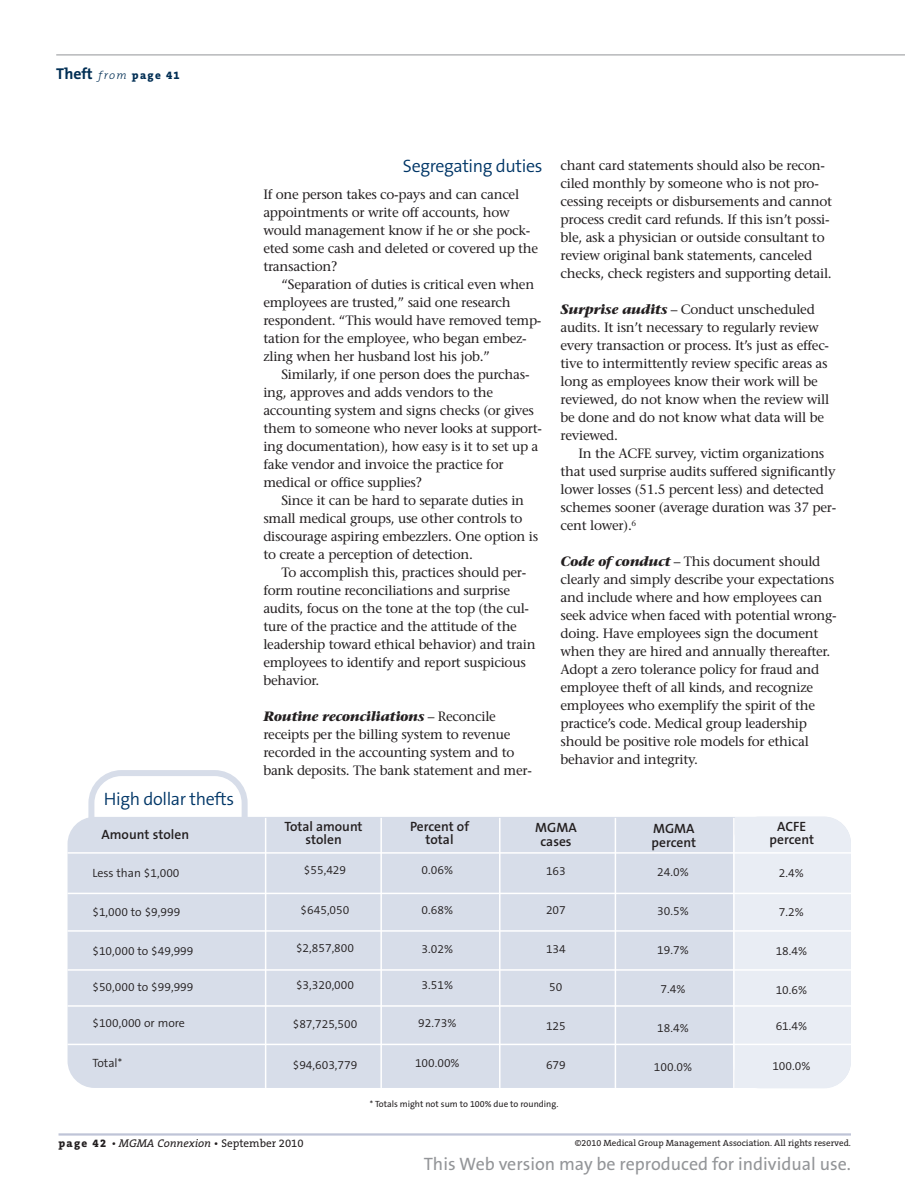
<style>
.page{position:relative;width:905px;height:1202px;background:#fff}
.page>*{position:absolute;margin:0;border:0;box-sizing:border-box;transform-origin:0 0}
.t1{font:18px "The Sans B5 Plain";color:#939598}
.t2{font:300 18px "The Sans B4";letter-spacing:-.02em;color:#003667}
.t3{font:13.5px/18px "Stone Serif";letter-spacing:-.02em;color:#231f20}
.t4{font:600 13.5px/13.5px "The Sans B6";color:#231f20;text-align:center}
.t5{font:300 12px "The Sans B4";color:#231f20}
.t6{font:italic 11.25px "The Serif B5 Plain";color:#231f20}
.t7{font:800 11.25px "The Serif B8";letter-spacing:.11em;color:#002e54}
.t8{font:9px "The Serif B5 Plain";color:#231f20}
.t9{font:9px "The Sans B5 Plain";color:#231f20}
.s1{font-family:"The Mix B7";font-weight:700;font-size:15.75px}
.s2{font-family:"The Serif B3";font-weight:300;font-style:italic}
.s3{font-weight:700;font-style:italic}
.s4{font-family:"The Serif B8";font-weight:800;font-style:normal}
.s5{font-style:normal}
</style>
<div class="page">
<svg style="left:88px;top:770px;width:160px;height:48px"></svg>
<div style="left:68px;top:817px;width:782px;height:271px;background:#d7dde9;border-radius:27px"></div>
<div style="left:733px;top:816px;width:117px;height:272px;background:#e9edf4;border-radius:27px"></div>
<div style="left:734px;top:817px;width:49px;height:271px;background:#e9edf4"></div>
<hr style="left:58px;top:1133px;width:792px;height:2px;background:#bfc4d7">
<hr style="left:56px;top:55px;width:848px;height:1px;background:#939598">
<hr style="left:68px;top:852px;width:782px;height:1px;background:#fff">
<hr style="left:68px;top:892px;width:782px;height:2px;background:#fff">
<hr style="left:68px;top:930px;width:782px;height:1px;background:#fff">
<hr style="left:68px;top:969px;width:782px;height:1px;background:#fff">
<hr style="left:68px;top:1005px;width:782px;height:1px;background:#fff">
<hr style="left:68px;top:1043px;width:782px;height:2px;background:#fff">
<hr style="left:733px;top:818px;width:1px;height:270px;background:#fff">
<hr style="left:380px;top:818px;width:2px;height:270px;background:#fff">
<hr style="left:499px;top:818px;width:1px;height:270px;background:#fff">
<hr style="left:614px;top:818px;width:2px;height:270px;background:#fff">
<hr style="left:265px;top:818px;width:1px;height:270px;background:#fff">
<p class="t7" style="left:56px;top:69px;width:125px"><span class="s1">Theft</span> <span class="s2">from</span> page 41</p>
<h1 class="t2" style="left:104px;top:789px;width:132px">High dollar thefts</h1>
<h1 class="t2" style="left:403px;top:156px;width:141px">Segregating duties</h1>
<p class="t3" style="left:263px;top:186px;width:276px">If one person takes co-pays and can cancel appointments or write off accounts, how would management know if he or she pock&shy;eted some cash and deleted or covered up the transaction?</p>
<p class="t3" style="left:263px;top:276px;width:279px;text-indent:18px">“Separation of duties is critical even when employees are trusted,” said one research respondent. “This would have removed temp&shy;tation for the employee, who began embez&shy;zling when her husband lost his job.”</p>
<p class="t3" style="left:263px;top:366px;width:280px;text-indent:18px">Similarly, if one person does the purchas&shy;ing, approves and adds vendors to the accounting system and signs checks (or gives them to someone who never looks at support&shy;ing documentation), how easy is it to set up a fake vendor and invoice the practice for medical or office supplies?</p>
<p class="t3" style="left:263px;top:492px;width:276px;text-indent:18px">Since it can be hard to separate duties in small medical groups, use other controls to discourage aspiring embezzlers. One option is to create a perception of detection.</p>
<p class="t3" style="left:263px;top:564px;width:274px;text-indent:18px">To accomplish this, practices should per&shy;form routine reconciliations and surprise audits, focus on the tone at the top (the cul&shy;ture of the practice and the attitude of the leadership toward ethical behavior) and train employees to identify and report suspicious behavior.</p>
<p class="t3" style="left:263px;top:708px;width:270px"><span class="s3">Routine reconciliations</span> – Reconcile receipts per the billing system to revenue recorded in the accounting system and to bank deposits. The bank statement and mer-</p>
<p class="t3" style="left:560px;top:158px;width:273px">chant card statements should also be recon&shy;ciled monthly by someone who is not pro&shy;cessing receipts or disbursements and cannot process credit card refunds. If this isn’t possi&shy;ble, ask a physician or outside consultant to review original bank statements, canceled checks, check registers and supporting detail.</p>
<p class="t3" style="left:560px;top:302px;width:270px"><span class="s3">Surprise audits</span> – Conduct unscheduled audits. It isn’t necessary to regularly review every transaction or process. It’s just as effec&shy;tive to intermittently review specific areas as long as employees know their work will be reviewed, do not know when the review will be done and do not know what data will be reviewed.</p>
<p class="t3" style="left:560px;top:446px;width:277px;text-indent:18px">In the ACFE survey, victim organizations that used surprise audits suffered significantly lower losses (51.5 percent less) and detected schemes sooner (average duration was 37 per&shy;cent lower).<sup>6</sup></p>
<p class="t3" style="left:560px;top:554px;width:278px"><span class="s3">Code of conduct</span> – This document should clearly and simply describe your expectations and include where and how employees can seek advice when faced with potential wrong&shy;doing. Have employees sign the document when they are hired and annually thereafter.<br>Adopt a zero tolerance policy for fraud and employee theft of all kinds, and recognize employees who exemplify the spirit of the practice’s code. Medical group leadership should be positive role models for ethical behavior and integrity.</p>
<p class="t4" style="left:284px;top:820px;width:80px">Total amount stolen</p>
<p class="t4" style="left:410px;top:820px;width:61px">Percent of total</p>
<p class="t4" style="left:101px;top:828px;width:89px">Amount stolen</p>
<p class="t4" style="left:535px;top:821px;width:43px">MGMA cases</p>
<p class="t4" style="left:651px;top:822px;width:46px;text-align:left">MGMA percent</p>
<p class="t4" style="left:769px;top:820px;width:46px">ACFE percent</p>
<p class="t5" style="left:546px;top:865px;width:21px">163</p>
<p class="t5" style="left:546px;top:904px;width:21px">207</p>
<p class="t5" style="left:546px;top:943px;width:21px">134</p>
<p class="t5" style="left:549px;top:980px;width:15px">50</p>
<p class="t5" style="left:546px;top:1019px;width:21px">125</p>
<p class="t5" style="left:546px;top:1058px;width:21px">679</p>
<p class="t5" style="left:304px;top:863px;width:44px">$55,429</p>
<p class="t5" style="left:300px;top:904px;width:50px">$645,050</p>
<p class="t5" style="left:296px;top:941px;width:59px">$2,857,800</p>
<p class="t5" style="left:296px;top:979px;width:59px">$3,320,000</p>
<p class="t5" style="left:293px;top:1018px;width:66px">$87,725,500</p>
<p class="t5" style="left:293px;top:1058px;width:66px">$94,603,779</p>
<p class="t5" style="left:421px;top:863px;width:33px">0.06%</p>
<p class="t5" style="left:421px;top:904px;width:33px">0.68%</p>
<p class="t5" style="left:421px;top:943px;width:33px">3.02%</p>
<p class="t5" style="left:421px;top:979px;width:33px">3.51%</p>
<p class="t5" style="left:418px;top:1016px;width:39px">92.73%</p>
<p class="t5" style="left:415px;top:1057px;width:46px">100.00%</p>
<p class="t9" style="left:370px;top:1099px;width:190px">* Totals might not sum to 100% due to rounding.</p>
<p class="t5" style="left:92px;top:866px;width:89px">Less than $1,000</p>
<p class="t5" style="left:92px;top:905px;width:89px">$1,000 to $9,999</p>
<p class="t5" style="left:92px;top:944px;width:103px">$10,000 to $49,999</p>
<p class="t5" style="left:92px;top:980px;width:103px">$50,000 to $99,999</p>
<p class="t5" style="left:92px;top:1016px;width:94px">$100,000 or more</p>
<p class="t5" style="left:92px;top:1057px;width:31px">Total*</p>
<p class="t5" style="left:657px;top:866px;width:33px">24.0%</p>
<p class="t5" style="left:657px;top:905px;width:33px">30.5%</p>
<p class="t5" style="left:657px;top:944px;width:33px">19.7%</p>
<p class="t5" style="left:660px;top:983px;width:26px">7.4%</p>
<p class="t5" style="left:657px;top:1022px;width:33px">18.4%</p>
<p class="t5" style="left:654px;top:1061px;width:39px">100.0%</p>
<p class="t5" style="left:779px;top:866px;width:26px">2.4%</p>
<p class="t5" style="left:779px;top:905px;width:26px">7.2%</p>
<p class="t5" style="left:775px;top:944px;width:33px">18.4%</p>
<p class="t5" style="left:775px;top:983px;width:33px">10.6%</p>
<p class="t5" style="left:775px;top:1019px;width:33px">61.4%</p>
<p class="t5" style="left:772px;top:1060px;width:39px">100.0%</p>
<p class="t6" style="left:58px;top:1137px;width:246px"><span class="s4">page 42</span> • MGMA Connexion <span class="s5">• September 2010</span></p>
<p class="t8" style="left:575px;top:1137px;width:277px">©2010 Medical Group Management Association. All rights reserved.</p>
<h1 class="t1" style="left:423px;top:1154px;width:429px">This Web version may be reproduced for individual use.</h1>
</div>
